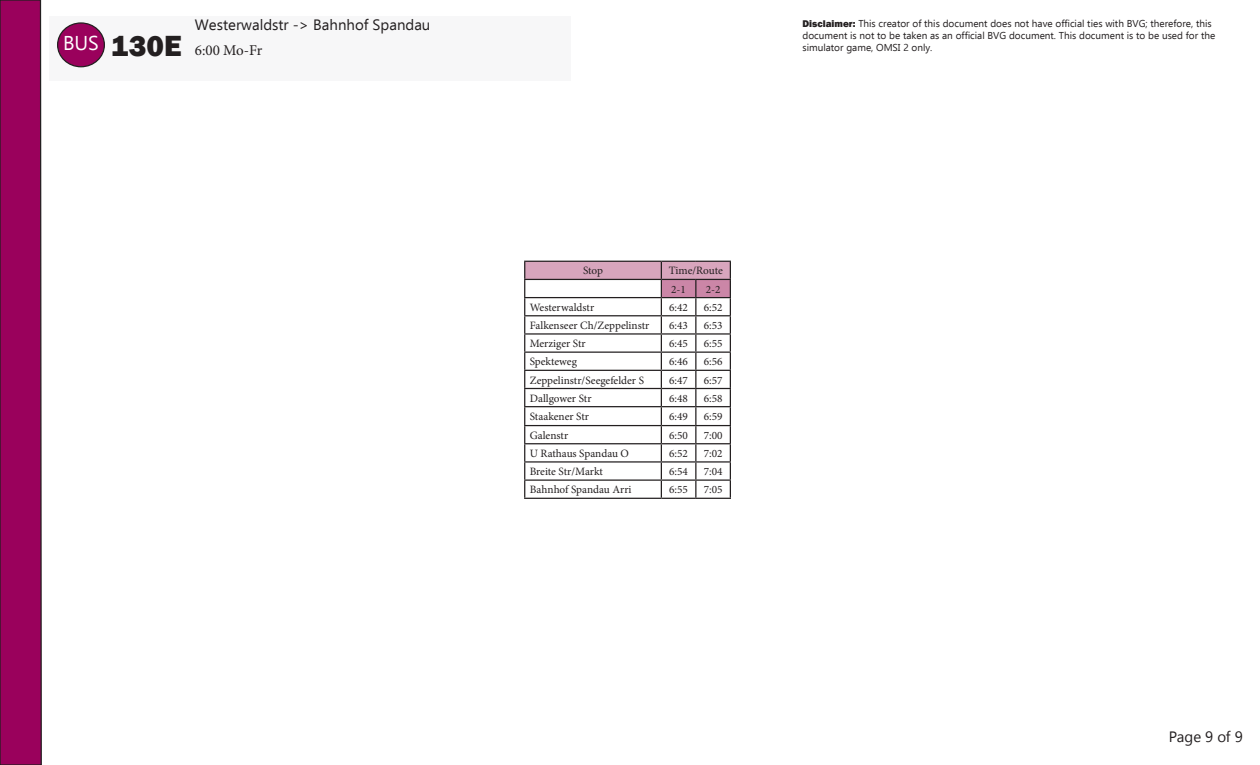
<style>
.page{position:relative;width:1260px;height:765px;background:#fff}
.page>*{position:absolute;margin:0;border:0;box-sizing:border-box;transform-origin:0 0}
.t1{font:800 30px "Franklin Gothic";color:#231f20}
.t2{font:20px "Ebrima";color:#fff}
.t3{font:15px "Ebrima";color:#231f20}
.t4{font:15px "Minion Pro";color:#231f20}
.t5{font:15px "Segoe UI Historic";letter-spacing:-.01em;color:#231f20}
.t6{font:11.25px "Minion Pro";color:#231f20}
.t7{font:10px/12px "Ebrima";color:#231f20}
.s1{font-family:"Franklin Gothic";font-weight:800}
</style>
<div class="page">
<div style="left:49px;top:16px;width:522px;height:65px;background:#f7f7f8"></div>
<svg style="left:0;top:0;width:42px;height:765px;background:#920358"></svg>
<div style="left:58px;top:23px;width:46px;height:44px;background:#9a015c;border-radius:50%"></div>
<div style="left:57px;top:22px;width:48px;height:45px;border:1px solid #231f20;border-radius:50%"></div>
<svg style="left:524px;top:261px;width:207px;height:237px"></svg>
<hr style="left:524px;top:498px;width:137px;height:1px;background:#231f20">
<hr style="left:661px;top:498px;width:35px;height:1px;background:#231f20">
<hr style="left:696px;top:498px;width:35px;height:1px;background:#231f20">
<p class="t2" style="left:63px;top:29px;width:37px">BUS</p>
<p class="t1" style="left:111px;top:27px;width:72px">130E</p>
<p class="t3" style="left:195px;top:13px;width:237px">Westerwaldstr -&gt; Bahnhof Spandau</p>
<p class="t4" style="left:195px;top:40px;width:69px">6:00 Mo-Fr</p>
<p class="t7" style="left:802px;top:17px;width:414px"><span class="s1">Disclaimer:</span> This creator of this document does not have official ties with BVG; therefore, this document is not to be taken as an official BVG document. This document is to be used for the simulator game, OMSI 2 only.</p>
<p class="t6" style="left:583px;top:263px;width:22px">Stop</p>
<p class="t6" style="left:669px;top:263px;width:56px">Time/Route</p>
<p class="t6" style="left:671px;top:281px;width:16px">2-1</p>
<p class="t6" style="left:706px;top:281px;width:16px">2-2</p>
<p class="t6" style="left:530px;top:300px;width:66px">Westerwaldstr</p>
<p class="t6" style="left:669px;top:300px;width:20px">6:42</p>
<p class="t6" style="left:704px;top:300px;width:20px">6:52</p>
<p class="t6" style="left:530px;top:318px;width:121px">Falkenseer Ch/Zeppelinstr</p>
<p class="t6" style="left:669px;top:318px;width:20px">6:43</p>
<p class="t6" style="left:704px;top:318px;width:20px">6:53</p>
<p class="t6" style="left:530px;top:336px;width:57px">Merziger Str</p>
<p class="t6" style="left:669px;top:336px;width:20px">6:45</p>
<p class="t6" style="left:704px;top:336px;width:20px">6:55</p>
<p class="t6" style="left:530px;top:354px;width:49px">Spekteweg</p>
<p class="t6" style="left:669px;top:354px;width:20px">6:46</p>
<p class="t6" style="left:704px;top:354px;width:20px">6:56</p>
<p class="t6" style="left:530px;top:372px;width:116px">Zeppelinstr/Seegefelder S</p>
<p class="t6" style="left:669px;top:372px;width:20px">6:47</p>
<p class="t6" style="left:704px;top:372px;width:20px">6:57</p>
<p class="t6" style="left:530px;top:391px;width:63px">Dallgower Str</p>
<p class="t6" style="left:669px;top:391px;width:20px">6:48</p>
<p class="t6" style="left:704px;top:391px;width:20px">6:58</p>
<p class="t6" style="left:530px;top:409px;width:61px">Staakener Str</p>
<p class="t6" style="left:669px;top:409px;width:20px">6:49</p>
<p class="t6" style="left:704px;top:409px;width:20px">6:59</p>
<p class="t6" style="left:530px;top:428px;width:40px">Galenstr</p>
<p class="t6" style="left:669px;top:428px;width:20px">6:50</p>
<p class="t6" style="left:704px;top:428px;width:20px">7:00</p>
<p class="t6" style="left:530px;top:446px;width:101px">U Rathaus Spandau O</p>
<p class="t6" style="left:669px;top:446px;width:20px">6:52</p>
<p class="t6" style="left:704px;top:446px;width:20px">7:02</p>
<p class="t6" style="left:530px;top:464px;width:75px">Breite Str/Markt</p>
<p class="t6" style="left:669px;top:464px;width:20px">6:54</p>
<p class="t6" style="left:704px;top:464px;width:20px">7:04</p>
<p class="t6" style="left:530px;top:482px;width:103px">Bahnhof Spandau Arri</p>
<p class="t6" style="left:669px;top:482px;width:20px">6:55</p>
<p class="t6" style="left:704px;top:482px;width:20px">7:05</p>
<p class="t5" style="left:1169px;top:728px;width:75px">Page 9 of 9</p>
</div>
